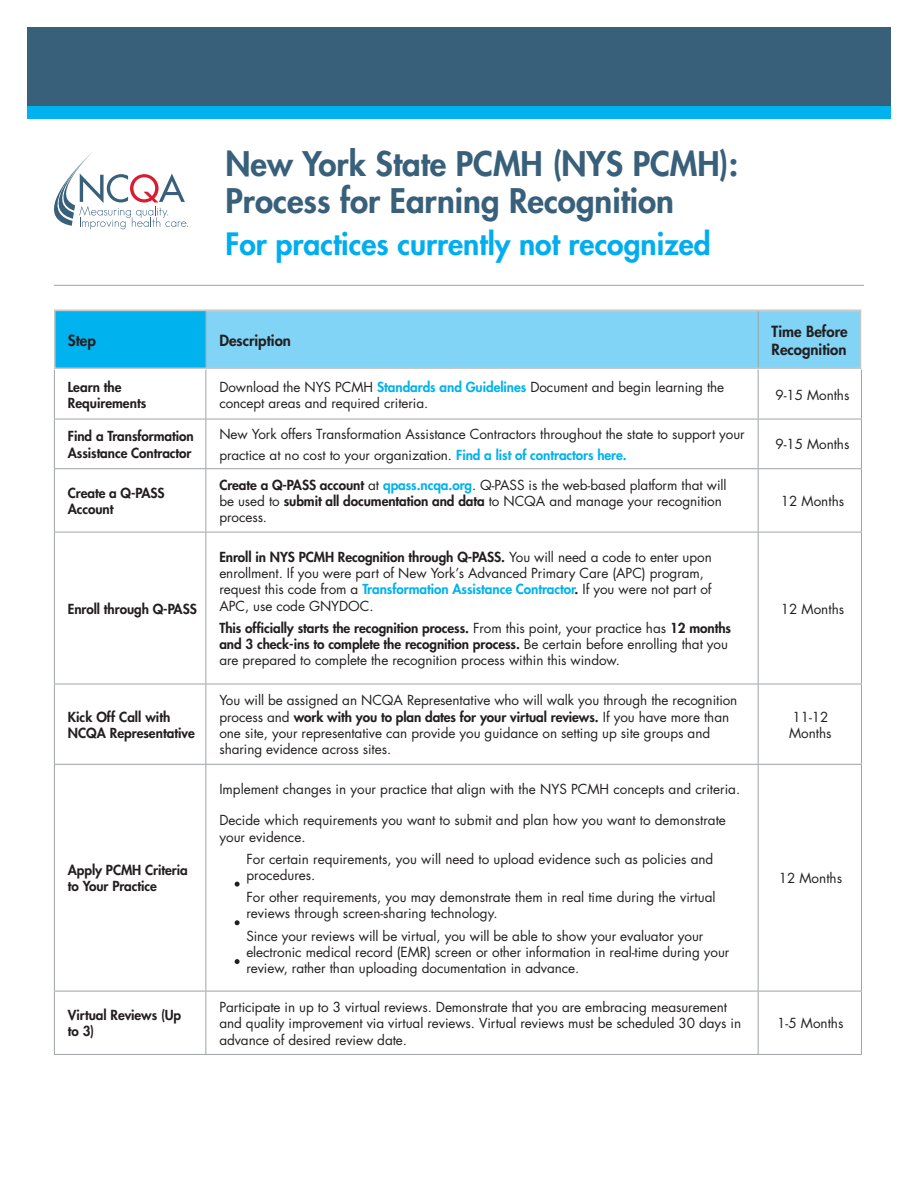
<style>
.page{position:relative;width:918px;height:1188px;background:#fff}
.page>*{position:absolute;margin:0;border:0;box-sizing:border-box;transform-origin:0 0}
.t1{font:800 33px "Futura Std";color:#38607a}
.t2{font:800 30px "Futura Std";color:#00aeef}
.Normal__Web{font:800 15px/18px "Futura Std";color:#231f20}
.Table_Paragraph{font:13.5px/16.2px "Futura Std";letter-spacing:-.005em;color:#231f20}
.Table_Paragraph-2{font:800 13.5px/16.2px "Futura Std";letter-spacing:-.005em;color:#231f20}
.s1{font-weight:800;color:#00b3ee}
.s2{font-weight:800}
</style>
<div class="page">
<div style="left:27px;top:27px;width:864px;height:79px;background:#38607a"></div>
<div style="left:27px;top:106px;width:864px;height:13px;background:#00b3ee"></div>
<svg style="left:54px;top:152px;width:134px;height:77px"></svg>
<hr style="left:54px;top:285px;width:810px;height:1px;background:#9fa3a6">
<div style="left:54px;top:311px;width:152px;height:58px;background:#00b3ee"></div>
<div style="left:206px;top:312px;width:652px;height:54px;background:#81d4f6"></div>
<hr style="left:205px;top:311px;width:1px;height:58px;background:#9fa3a6">
<hr style="left:758px;top:311px;width:1px;height:58px;background:#9fa3a6">
<hr style="left:205px;top:369px;width:1px;height:50px;background:#9fa3a6">
<hr style="left:758px;top:369px;width:1px;height:50px;background:#9fa3a6">
<hr style="left:54px;top:419px;width:152px;height:1px;background:#9fa3a6">
<hr style="left:206px;top:419px;width:552px;height:1px;background:#9fa3a6">
<hr style="left:205px;top:419px;width:1px;height:49px;background:#9fa3a6">
<hr style="left:758px;top:419px;width:104px;height:1px;background:#9fa3a6">
<hr style="left:758px;top:419px;width:1px;height:49px;background:#9fa3a6">
<hr style="left:54px;top:468px;width:152px;height:1px;background:#9fa3a6">
<hr style="left:206px;top:468px;width:552px;height:1px;background:#9fa3a6">
<hr style="left:205px;top:469px;width:1px;height:63px;background:#9fa3a6">
<hr style="left:758px;top:468px;width:104px;height:1px;background:#9fa3a6">
<hr style="left:758px;top:469px;width:1px;height:63px;background:#9fa3a6">
<hr style="left:54px;top:532px;width:152px;height:1px;background:#9fa3a6">
<hr style="left:206px;top:532px;width:552px;height:1px;background:#9fa3a6">
<hr style="left:205px;top:532px;width:1px;height:152px;background:#9fa3a6">
<hr style="left:758px;top:532px;width:104px;height:1px;background:#9fa3a6">
<hr style="left:758px;top:532px;width:1px;height:152px;background:#9fa3a6">
<hr style="left:54px;top:684px;width:152px;height:1px;background:#9fa3a6">
<hr style="left:206px;top:684px;width:552px;height:1px;background:#9fa3a6">
<hr style="left:205px;top:684px;width:1px;height:80px;background:#9fa3a6">
<hr style="left:758px;top:684px;width:104px;height:1px;background:#9fa3a6">
<hr style="left:758px;top:684px;width:1px;height:80px;background:#9fa3a6">
<hr style="left:54px;top:764px;width:152px;height:1px;background:#9fa3a6">
<hr style="left:206px;top:764px;width:552px;height:1px;background:#9fa3a6">
<hr style="left:205px;top:765px;width:1px;height:226px;background:#9fa3a6">
<hr style="left:758px;top:764px;width:104px;height:1px;background:#9fa3a6">
<hr style="left:758px;top:765px;width:1px;height:226px;background:#9fa3a6">
<hr style="left:54px;top:991px;width:152px;height:1px;background:#9fa3a6">
<hr style="left:206px;top:991px;width:552px;height:1px;background:#9fa3a6">
<hr style="left:205px;top:991px;width:1px;height:63px;background:#9fa3a6">
<hr style="left:758px;top:991px;width:104px;height:1px;background:#9fa3a6">
<hr style="left:758px;top:991px;width:1px;height:63px;background:#9fa3a6">
<hr style="left:54px;top:369px;width:1px;height:50px;background:#9fa3a6">
<hr style="left:861px;top:369px;width:1px;height:50px;background:#9fa3a6">
<hr style="left:54px;top:419px;width:1px;height:49px;background:#9fa3a6">
<hr style="left:861px;top:419px;width:1px;height:49px;background:#9fa3a6">
<hr style="left:54px;top:469px;width:1px;height:63px;background:#9fa3a6">
<hr style="left:861px;top:469px;width:1px;height:63px;background:#9fa3a6">
<hr style="left:54px;top:532px;width:1px;height:152px;background:#9fa3a6">
<hr style="left:861px;top:532px;width:1px;height:152px;background:#9fa3a6">
<hr style="left:54px;top:684px;width:1px;height:80px;background:#9fa3a6">
<hr style="left:861px;top:684px;width:1px;height:80px;background:#9fa3a6">
<hr style="left:54px;top:765px;width:1px;height:226px;background:#9fa3a6">
<hr style="left:861px;top:765px;width:1px;height:226px;background:#9fa3a6">
<hr style="left:54px;top:991px;width:1px;height:63px;background:#9fa3a6">
<hr style="left:861px;top:991px;width:1px;height:63px;background:#9fa3a6">
<hr style="left:54px;top:1054px;width:152px;height:1px;background:#9fa3a6">
<hr style="left:206px;top:1054px;width:552px;height:1px;background:#9fa3a6">
<hr style="left:758px;top:1054px;width:104px;height:1px;background:#9fa3a6">
<hr style="left:54px;top:369px;width:152px;height:1px;background:#fff">
<hr style="left:758px;top:369px;width:104px;height:1px;background:#fff">
<div style="left:54px;top:309px;width:807px;height:60px;border:2px solid #c7c9c7"></div>
<svg style="left:235px;top:882px;width:5px;height:5px"></svg>
<svg style="left:235px;top:920px;width:5px;height:5px"></svg>
<svg style="left:235px;top:959px;width:5px;height:5px"></svg>
<p class="t1" style="left:226px;top:143px;width:514px">New York State PCMH (NYS PCMH):</p>
<p class="t1" style="left:226px;top:180px;width:450px">Process for Earning Recognition</p>
<p class="t2" style="left:226px;top:225px;width:487px">For practices currently not recognized</p>
<p class="Normal__Web" style="left:68px;top:331px;width:29px">Step</p>
<p class="Normal__Web" style="left:219px;top:331px;width:73px">Description</p>
<p class="Normal__Web" style="left:772px;top:322px;width:78px">Time Before<br>Recognition</p>
<p class="Table_Paragraph-2" style="left:68px;top:379px;width:80px">Learn the<br>Requirements</p>
<p class="Table_Paragraph" style="left:219px;top:379px;width:506px">Download the NYS PCMH <span class="s1">Standards and Guidelines</span> Document and begin learning the concept areas and required criteria.</p>
<p class="Table_Paragraph" style="left:776px;top:387px;width:75px">9-15 Months</p>
<p class="Table_Paragraph-2" style="left:68px;top:428px;width:127px">Find a Transformation<br>Assistance Contractor</p>
<p class="Table_Paragraph" style="left:219px;top:424px;width:527px;line-height:21px">New York offers Transformation Assistance Contractors throughout the state to support your practice at no cost to your organization. <span class="s1">Find a list of contractors here.</span></p>
<p class="Table_Paragraph" style="left:776px;top:437px;width:75px">9-15 Months</p>
<p class="Table_Paragraph-2" style="left:68px;top:485px;width:98px">Create a Q-PASS<br>Account</p>
<p class="Table_Paragraph" style="left:219px;top:477px;width:509px"><span class="s2">Create a Q-PASS account</span> at <span class="s1">qpass.ncqa.org</span>. Q-PASS is the web-based platform that will be used to <span class="s2">submit all documentation and data</span> to NCQA and manage your recognition process.</p>
<p class="Table_Paragraph" style="left:781px;top:493px;width:65px">12 Months</p>
<p class="Table_Paragraph-2" style="left:68px;top:601px;width:130px">Enroll through Q-PASS</p>
<p class="Table_Paragraph-2" style="left:68px;top:709px;width:128px">Kick Off Call with<br>NCQA Representative</p>
<p class="Table_Paragraph-2" style="left:68px;top:862px;width:121px">Apply PCMH Criteria to Your Practice</p>
<p class="Table_Paragraph" style="left:219px;top:549px;width:494px"><span class="s2">Enroll in NYS PCMH Recognition through Q-PASS.</span> You will need a code to enter upon enrollment. If you were part of New York’s Advanced Primary Care (APC) program, request this code from a <span class="s1">Transformation Assistance Contractor</span><span class="s2">.</span> If you were not part of APC, use code GNYDOC.</p>
<p class="Table_Paragraph" style="left:219px;top:620px;width:513px"><span class="s2">This officially starts the recognition process.</span> From this point, your practice has <span class="s2">12 months and 3 check-ins to complete the recognition process.</span> Be certain before enrolling that you are prepared to complete the recognition process within this window.</p>
<p class="Table_Paragraph" style="left:219px;top:693px;width:520px">You will be assigned an NCQA Representative who will walk you through the recognition process and <span class="s2">work with you to plan dates for your virtual reviews.</span> If you have more than one site, your representative can provide you guidance on setting up site groups and sharing evidence across sites.</p>
<p class="Table_Paragraph" style="left:219px;top:781px;width:522px">Implement changes in your practice that align with the NYS PCMH concepts and criteria.</p>
<p class="Table_Paragraph" style="left:219px;top:812px;width:508px">Decide which requirements you want to submit and plan how you want to demonstrate your evidence.</p>
<p class="Table_Paragraph" style="left:246px;top:851px;width:469px">For certain requirements, you will need to upload evidence such as policies and procedures.</p>
<p class="Table_Paragraph" style="left:246px;top:889px;width:471px">For other requirements, you may demonstrate them in real time during the virtual reviews through screen-sharing technology.</p>
<p class="Table_Paragraph" style="left:246px;top:928px;width:485px">Since your reviews will be virtual, you will be able to show your evaluator your electronic medical record (EMR) screen or other information in real-time during your review, rather than uploading documentation in advance.</p>
<p class="Table_Paragraph-2" style="left:68px;top:1007px;width:115px">Virtual Reviews (Up to 3)</p>
<p class="Table_Paragraph" style="left:219px;top:999px;width:523px">Participate in up to 3 virtual reviews. Demonstrate that you are embracing measurement and quality improvement via virtual reviews. Virtual reviews must be scheduled 30 days in advance of desired review date.</p>
<p class="Table_Paragraph" style="left:781px;top:601px;width:65px">12 Months</p>
<p class="Table_Paragraph" style="left:789px;top:709px;width:44px">11-12<br>Months</p>
<p class="Table_Paragraph" style="left:779px;top:870px;width:65px">12 Months</p>
<p class="Table_Paragraph" style="left:777px;top:1015px;width:68px">1-5 Months</p>
</div>
